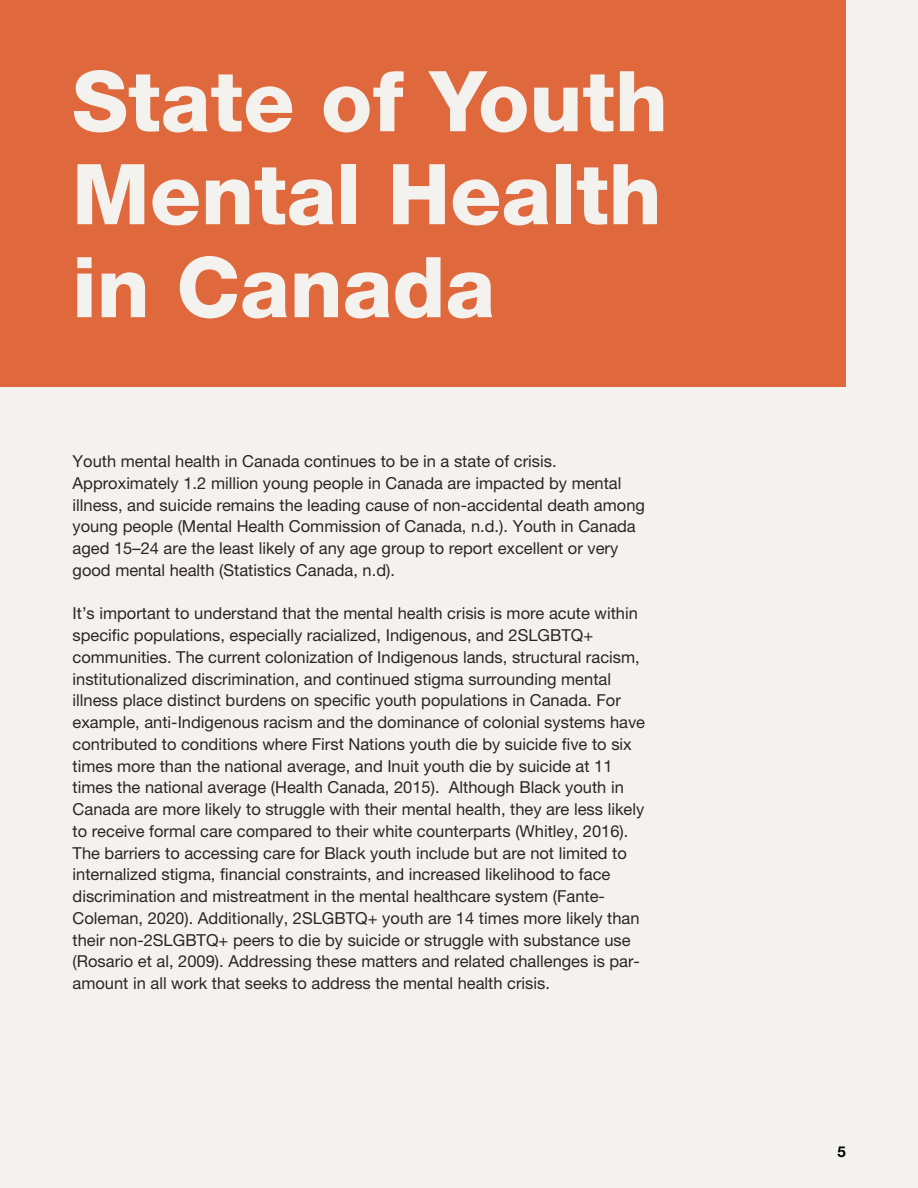
<style>
.page{position:relative;width:918px;height:1188px;background:#f4f2ef}
.page>*{position:absolute;margin:0;border:0;box-sizing:border-box;transform-origin:0 0}
.t1{font:800 84px/93px "Helvetica Neue LT Pro";color:#f4f2ef;text-align:justify}
.t2{font:16.5px/21.8px "Helvetica Neue LT Pro";color:#2d2522}
.t3{font:700 15px "Helvetica Neue LT Pro";color:#000}
</style>
<div class="page">
<div style="left:0;top:0;width:846px;height:387px;background:#df693d"></div>
<h1 class="t1" style="left:72px;top:55px;width:597px">State of Youth Mental Health in Canada</h1>
<p class="t2" style="left:73px;top:450px;width:574px">Youth mental health in Canada continues to be in a state of crisis.<br>Approximately 1.2 million young people in Canada are impacted by mental illness, and suicide remains the leading cause of non-accidental death among young people (Mental Health Commission of Canada, n.d.). Youth in Canada aged 15–24 are the least likely of any age group to report excellent or very good mental health (Statistics Canada, n.d).</p>
<p class="t2" style="left:73px;top:603px;width:574px">It’s important to understand that the mental health crisis is more acute within specific populations, especially racialized, Indigenous, and 2SLGBTQ+ communities. The current colonization of Indigenous lands, structural racism, institutionalized discrimination, and continued stigma surrounding mental illness place distinct burdens on specific youth populations in Canada. For example, anti-Indigenous racism and the dominance of colonial systems have contributed to conditions where First Nations youth die by suicide five to six times more than the national average, and Inuit youth die by suicide at 11 times the national average (Health Canada, 2015). Although Black youth in Canada are more likely to struggle with their mental health, they are less likely to receive formal care compared to their white counterparts (Whitley, 2016).<br>The barriers to accessing care for Black youth include but are not limited to internalized stigma, financial constraints, and increased likelihood to face discrimination and mistreatment in the mental healthcare system (Fante-Coleman, 2020). Additionally, 2SLGBTQ+ youth are 14 times more likely than their non-2SLGBTQ+ peers to die by suicide or struggle with substance use (Rosario et al, 2009). Addressing these matters and related challenges is par&shy;amount in all work that seeks to address the mental health crisis.</p>
<p class="t3" style="left:838px;top:1143px;width:10px">5</p>
</div>
